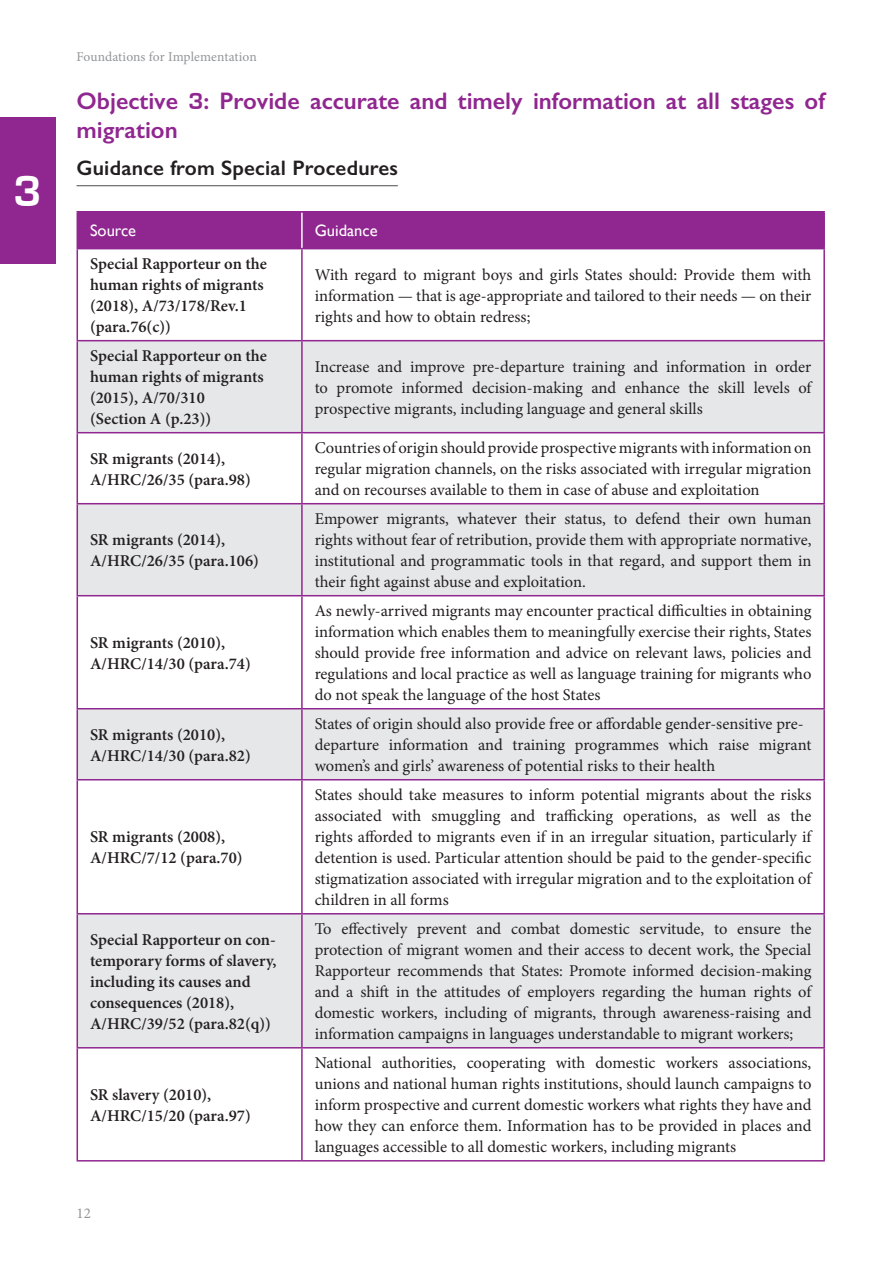
<style>
.page{position:relative;width:893px;height:1263px;background:#fff}
.page>*{position:absolute;margin:0;border:0;box-sizing:border-box;transform-origin:0 0}
.t1{font:700 45px "Eurostile";color:#fff}
.Heading_blue{font:600 24px/28.5px "Gill Sans";color:#90268f}
.subsubheads{font:600 21px "Gill Sans";letter-spacing:.01em;color:#231f20}
.Column2{font:16.5px/21px "Minion Pro";color:#231f20;text-align:justify}
.Column_1{font:600 16.5px/21px "Minion Pro";color:#231f20}
.Header_Cells{font:16.5px "Gill Sans";color:#fff}
.t2{font:15px "Minion Pro";color:#939598}
.t3{font:13.5px "Minion Pro";letter-spacing:.005em;color:#939598}
.s1{font-family:"Eurostile";font-weight:700}
</style>
<div class="page">
<div style="left:0;top:117px;width:55px;height:147px;background:#90268f"></div>
<hr style="left:77px;top:185px;width:321px;height:1px;background:#4b4b4b">
<div style="left:78px;top:212px;width:745px;height:36px;background:#90268f"></div>
<svg style="left:78px;top:341px;width:745px;height:706px;fill:#e6e7e9"></svg>
<hr style="left:301px;top:212px;width:2px;height:36px;background:#fff">
<hr style="left:77px;top:211px;width:225px;height:1px;background:#90268f">
<hr style="left:77px;top:212px;width:1px;height:36px;background:#90268f">
<hr style="left:302px;top:211px;width:523px;height:1px;background:#90268f">
<hr style="left:823px;top:212px;width:2px;height:36px;background:#90268f">
<hr style="left:77px;top:248px;width:225px;height:1px;background:#90268f">
<hr style="left:77px;top:249px;width:1px;height:91px;background:#90268f">
<hr style="left:302px;top:248px;width:523px;height:1px;background:#90268f">
<hr style="left:301px;top:249px;width:2px;height:91px;background:#90268f">
<hr style="left:823px;top:249px;width:2px;height:91px;background:#90268f">
<hr style="left:77px;top:340px;width:225px;height:1px;background:#90268f">
<hr style="left:77px;top:341px;width:1px;height:91px;background:#90268f">
<hr style="left:302px;top:340px;width:523px;height:1px;background:#90268f">
<hr style="left:301px;top:341px;width:2px;height:91px;background:#90268f">
<hr style="left:823px;top:341px;width:2px;height:91px;background:#90268f">
<hr style="left:77px;top:432px;width:225px;height:1px;background:#90268f">
<hr style="left:77px;top:433px;width:1px;height:70px;background:#90268f">
<hr style="left:302px;top:432px;width:523px;height:1px;background:#90268f">
<hr style="left:301px;top:433px;width:2px;height:70px;background:#90268f">
<hr style="left:823px;top:433px;width:2px;height:70px;background:#90268f">
<hr style="left:77px;top:503px;width:225px;height:1px;background:#90268f">
<hr style="left:77px;top:504px;width:1px;height:91px;background:#90268f">
<hr style="left:302px;top:503px;width:523px;height:1px;background:#90268f">
<hr style="left:301px;top:504px;width:2px;height:91px;background:#90268f">
<hr style="left:823px;top:504px;width:2px;height:91px;background:#90268f">
<hr style="left:77px;top:595px;width:225px;height:1px;background:#90268f">
<hr style="left:77px;top:596px;width:1px;height:112px;background:#90268f">
<hr style="left:302px;top:595px;width:523px;height:1px;background:#90268f">
<hr style="left:301px;top:596px;width:2px;height:112px;background:#90268f">
<hr style="left:823px;top:596px;width:2px;height:112px;background:#90268f">
<hr style="left:77px;top:708px;width:225px;height:1px;background:#90268f">
<hr style="left:77px;top:709px;width:1px;height:70px;background:#90268f">
<hr style="left:302px;top:708px;width:523px;height:1px;background:#90268f">
<hr style="left:301px;top:709px;width:2px;height:70px;background:#90268f">
<hr style="left:823px;top:709px;width:2px;height:70px;background:#90268f">
<hr style="left:77px;top:779px;width:225px;height:1px;background:#90268f">
<hr style="left:77px;top:780px;width:1px;height:133px;background:#90268f">
<hr style="left:302px;top:779px;width:523px;height:1px;background:#90268f">
<hr style="left:301px;top:780px;width:2px;height:133px;background:#90268f">
<hr style="left:823px;top:780px;width:2px;height:133px;background:#90268f">
<hr style="left:77px;top:913px;width:225px;height:1px;background:#90268f">
<hr style="left:77px;top:914px;width:1px;height:133px;background:#90268f">
<hr style="left:302px;top:913px;width:523px;height:1px;background:#90268f">
<hr style="left:301px;top:914px;width:2px;height:133px;background:#90268f">
<hr style="left:823px;top:914px;width:2px;height:133px;background:#90268f">
<hr style="left:77px;top:1047px;width:225px;height:1px;background:#90268f">
<hr style="left:77px;top:1048px;width:1px;height:112px;background:#90268f">
<hr style="left:302px;top:1047px;width:523px;height:1px;background:#90268f">
<hr style="left:301px;top:1048px;width:2px;height:112px;background:#90268f">
<hr style="left:823px;top:1048px;width:2px;height:112px;background:#90268f">
<hr style="left:77px;top:1160px;width:225px;height:1px;background:#90268f">
<hr style="left:302px;top:1160px;width:523px;height:1px;background:#90268f">
<h1 class="t1" style="left:14px;top:166px;width:30px">3</h1>
<p class="t3" style="left:77px;top:47px;width:182px">Foundations for Implementation</p>
<p class="Heading_blue" style="left:77px;top:87px;width:750px">Objective <span class="s1">3</span>: Provide accurate and timely information at all stages of migration</p>
<p class="subsubheads" style="left:77px;top:155px;width:323px">Guidance from Special Procedures</p>
<p class="Header_Cells" style="left:90px;top:221px;width:48px">Source</p>
<p class="Header_Cells" style="left:315px;top:221px;width:64px">Guidance</p>
<p class="Column_1" style="left:90px;top:253px;width:178px">Special Rapporteur on the human rights of migrants (2018), A/73/178/Rev.1 (para.76(c))</p>
<p class="Column2" style="left:315px;top:264px;width:498px">With regard to migrant boys and girls States should: Provide them with information — that is age-appropriate and tailored to their needs — on their rights and how to obtain redress;</p>
<p class="Column_1" style="left:90px;top:345px;width:178px">Special Rapporteur on the human rights of migrants (2015), A/70/310</p>
<p class="Column_1" style="left:90px;top:408px;width:123px">(Section A (p.23))</p>
<p class="Column2" style="left:315px;top:356px;width:498px">Increase and improve pre-departure training and information in order to promote informed decision-making and enhance the skill levels of prospective migrants, including language and general skills</p>
<p class="Column_1" style="left:90px;top:448px;width:137px">SR migrants (2014),</p>
<p class="Column_1" style="left:90px;top:469px;width:162px">A/HRC/26/35 (para.98)</p>
<p class="Column_1" style="left:90px;top:529px;width:137px">SR migrants (2014),</p>
<p class="Column_1" style="left:90px;top:550px;width:170px">A/HRC/26/35 (para.106)</p>
<p class="Column_1" style="left:90px;top:632px;width:137px">SR migrants (2010),</p>
<p class="Column_1" style="left:90px;top:653px;width:162px">A/HRC/14/30 (para.74)</p>
<p class="Column_1" style="left:90px;top:724px;width:162px">SR migrants (2010),<br>A/HRC/14/30 (para.82)</p>
<p class="Column_1" style="left:90px;top:826px;width:154px">SR migrants (2008),<br>A/HRC/7/12 (para.70)</p>
<p class="Column_1" style="left:90px;top:929px;width:188px">Special Rapporteur on con&shy;temporary forms of slavery, including its causes and consequences (2018),</p>
<p class="Column_1" style="left:90px;top:1013px;width:182px">A/HRC/39/52 (para.82(q))</p>
<p class="Column_1" style="left:90px;top:1084px;width:123px">SR slavery (2010),</p>
<p class="Column_1" style="left:90px;top:1105px;width:162px">A/HRC/15/20 (para.97)</p>
<p class="t2" style="left:77px;top:1203px;width:16px">12</p>
<p class="Column2" style="left:315px;top:437px;width:498px">Countries of origin should provide prospective migrants with information on regular migration channels, on the risks associated with irregular migration and on recourses available to them in case of abuse and exploitation</p>
<p class="Column2" style="left:315px;top:508px;width:498px">Empower migrants, whatever their status, to defend their own human rights without fear of retribution, provide them with appropriate normative, institutional and programmatic tools in that regard, and support them in their fight against abuse and exploitation.</p>
<p class="Column2" style="left:315px;top:600px;width:498px">As newly-arrived migrants may encounter practical difficulties in obtaining information which enables them to meaningfully exercise their rights, States should provide free information and advice on relevant laws, policies and regulations and local practice as well as language training for migrants who do not speak the language of the host States</p>
<p class="Column2" style="left:315px;top:713px;width:490px">States of origin should also provide free or affordable gender-sensitive pre-</p>
<p class="Column2" style="left:315px;top:734px;width:498px">departure information and training programmes which raise migrant women’s and girls’ awareness of potential risks to their health</p>
<p class="Column2" style="left:315px;top:784px;width:498px">States should take measures to inform potential migrants about the risks associated with smuggling and trafficking operations, as well as the rights afforded to migrants even if in an irregular situation, particularly if detention is used. Particular attention should be paid to the gender-specific stigmatization associated with irregular migration and to the exploitation of children in all forms</p>
<p class="Column2" style="left:315px;top:918px;width:498px">To effectively prevent and combat domestic servitude, to ensure the protection of migrant women and their access to decent work, the Special Rapporteur recommends that States: Promote informed decision-making and a shift in the attitudes of employers regarding the human rights of domestic workers, including of migrants, through awareness-raising and information campaigns in languages understandable to migrant workers;</p>
<p class="Column2" style="left:315px;top:1052px;width:498px">National authorities, cooperating with domestic workers associations, unions and national human rights institutions, should launch campaigns to inform prospective and current domestic workers what rights they have and how they can enforce them. Information has to be provided in places and languages accessible to all domestic workers, including migrants</p>
</div>
